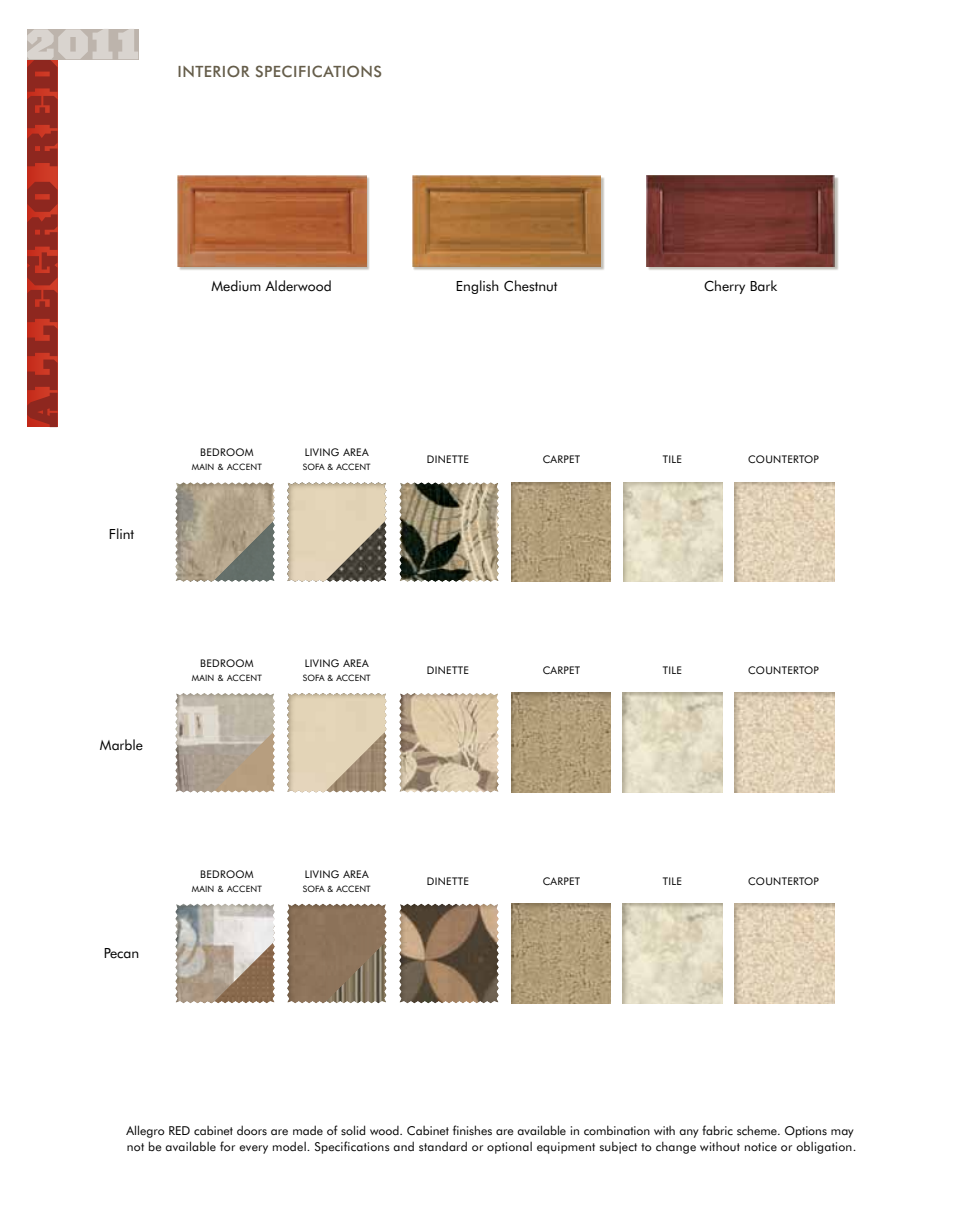
<style>
.page{position:relative;width:961px;height:1213px;background:#fff}
.page>*{position:absolute;margin:0;border:0;box-sizing:border-box;transform-origin:0 0}
.t1{font:500 15.58px "Futura BT";letter-spacing:.03em;color:#655d4a}
.t2{font:14px "Futura BT";color:#000}
.t3{font:12.25px/16.6px "Futura BT";color:#000}
.t4{font:10.5px "Futura BT";letter-spacing:.03em;color:#000}
.t5{font:8.75px "Futura BT";letter-spacing:.02em;color:#000}
</style>
<div class="page">
<svg style="left:27px;top:29px;width:111px;height:398px"></svg>
<div style="left:178px;top:177px;width:192px;height:94px;background:#655d4a;opacity:.4"></div>
<img style="left:178px;top:176px;width:188px;height:90px">
<div style="left:647px;top:177px;width:192px;height:94px;background:#655d4a;opacity:.4"></div>
<img style="left:646px;top:176px;width:189px;height:90px">
<div style="left:620px;top:482px;width:103px;height:103px;background:#655d4a;opacity:.35"></div>
<div style="left:732px;top:482px;width:103px;height:103px;background:#655d4a;opacity:.35"></div>
<div style="left:396px;top:479px;width:103px;height:103px;background:#655d4a;opacity:.35"></div>
<div style="left:508px;top:482px;width:104px;height:103px;background:#655d4a;opacity:.35"></div>
<div style="left:173px;top:479px;width:103px;height:103px;background:#655d4a;opacity:.35"></div>
<div style="left:285px;top:479px;width:103px;height:103px;background:#655d4a;opacity:.35"></div>
<div style="left:508px;top:693px;width:104px;height:102px;background:#655d4a;opacity:.35"></div>
<div style="left:620px;top:693px;width:103px;height:102px;background:#655d4a;opacity:.35"></div>
<div style="left:732px;top:693px;width:103px;height:102px;background:#655d4a;opacity:.35"></div>
<div style="left:396px;top:690px;width:103px;height:103px;background:#655d4a;opacity:.35"></div>
<div style="left:173px;top:690px;width:103px;height:103px;background:#655d4a;opacity:.35"></div>
<div style="left:285px;top:690px;width:103px;height:103px;background:#655d4a;opacity:.35"></div>
<div style="left:396px;top:900px;width:103px;height:104px;background:#655d4a;opacity:.35"></div>
<div style="left:173px;top:900px;width:103px;height:104px;background:#655d4a;opacity:.35"></div>
<div style="left:285px;top:900px;width:103px;height:104px;background:#655d4a;opacity:.35"></div>
<div style="left:508px;top:903px;width:104px;height:103px;background:#655d4a;opacity:.35"></div>
<div style="left:620px;top:903px;width:103px;height:103px;background:#655d4a;opacity:.35"></div>
<div style="left:732px;top:903px;width:103px;height:103px;background:#655d4a;opacity:.35"></div>
<div style="left:413px;top:177px;width:191px;height:94px;background:#655d4a;opacity:.4"></div>
<img style="left:412px;top:176px;width:188px;height:90px">
<p class="t1" style="left:178px;top:62px;width:157px">INTERIOR SPECIFICATION</p>
<p class="t1" style="left:374px;top:62px;width:10px">S</p>
<p class="t2" style="left:456px;top:278px;width:103px">English Chestnut</p>
<p class="t2" style="left:211px;top:278px;width:122px">Medium Alderwood</p>
<p class="t2" style="left:704px;top:278px;width:75px">Cherry Bark</p>
<p class="t2" style="left:109px;top:525px;width:27px">Flint</p>
<p class="t2" style="left:100px;top:736px;width:45px">Marble</p>
<p class="t2" style="left:104px;top:945px;width:37px">Pecan</p>
<p class="t4" style="left:200px;top:446px;width:9px">bedroom</p>
<p class="t5" style="left:192px;top:462px;width:42px">main &amp; acce</p>
<p class="t5" style="left:251px;top:462px;width:13px">nt</p>
<p class="t4" style="left:305px;top:446px;width:46px">living area</p>
<p class="t5" style="left:303px;top:462px;width:41px">so fa &amp; acce</p>
<p class="t5" style="left:359px;top:462px;width:13px">nt</p>
<p class="t4" style="left:200px;top:657px;width:9px">bedroom</p>
<p class="t5" style="left:192px;top:673px;width:42px">main &amp; acce</p>
<p class="t5" style="left:251px;top:673px;width:13px">nt</p>
<p class="t4" style="left:305px;top:657px;width:46px">living area</p>
<p class="t5" style="left:303px;top:673px;width:41px">so fa &amp; acce</p>
<p class="t5" style="left:359px;top:673px;width:13px">nt</p>
<p class="t4" style="left:200px;top:867px;width:9px">bedroom</p>
<p class="t5" style="left:192px;top:883px;width:42px">main &amp; acce</p>
<p class="t5" style="left:251px;top:883px;width:13px">nt</p>
<p class="t4" style="left:305px;top:867px;width:46px">living area</p>
<p class="t5" style="left:303px;top:883px;width:41px">so fa &amp; acce</p>
<p class="t5" style="left:359px;top:883px;width:13px">nt</p>
<p class="t4" style="left:427px;top:453px;width:42px">dinette</p>
<p class="t4" style="left:543px;top:453px;width:8px">car</p>
<p class="t4" style="left:563px;top:453px;width:18px">pet</p>
<p class="t4" style="left:663px;top:453px;width:19px">tile</p>
<p class="t4" style="left:748px;top:453px;width:72px">co unterto p</p>
<p class="t4" style="left:427px;top:664px;width:42px">dinette</p>
<p class="t4" style="left:543px;top:664px;width:8px">car</p>
<p class="t4" style="left:563px;top:664px;width:18px">pet</p>
<p class="t4" style="left:663px;top:664px;width:19px">tile</p>
<p class="t4" style="left:748px;top:664px;width:72px">co unterto p</p>
<p class="t4" style="left:427px;top:874px;width:42px">dinette</p>
<p class="t4" style="left:543px;top:874px;width:8px">car</p>
<p class="t4" style="left:563px;top:874px;width:18px">pet</p>
<p class="t4" style="left:663px;top:874px;width:19px">tile</p>
<p class="t4" style="left:748px;top:874px;width:72px">co unterto p</p>
<p class="t3" style="left:127px;top:1122px;width:731px">Allegro RED cabinet doors are made of solid wood. Cabinet finishes are available in combination with any fabric scheme. Options may not be available for every model. Specifications and standard or optional equipment subject to change without notice or obligation.</p>
</div>
